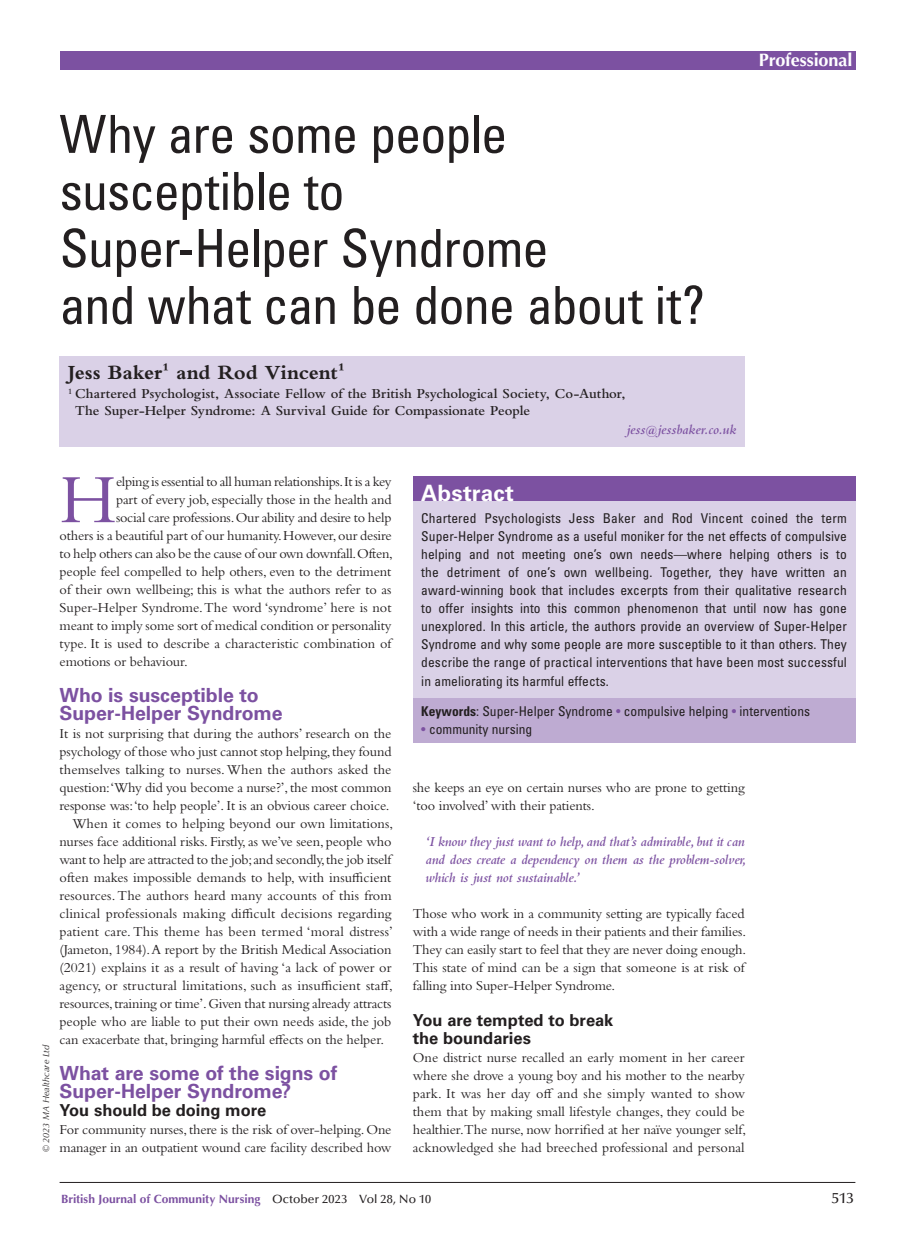
<style>
.page{position:relative;width:915px;height:1242px;background:#fff}
.page>*{position:absolute;margin:0;border:0;box-sizing:border-box;transform-origin:0 0}
.BJCN_body_text_1st{font:72.15px "Bembo Std";color:#7c51a1}
.BJCN_title{font:condensed 52.5px/57px "Univers LT Std";letter-spacing:-.02em;color:#231f20}
.BJCN_box_head{font:700 22.5px "Univers LT Std";letter-spacing:.005em;color:#fff}
.BJCN_author_name{font:700 21px "Bembo Std";letter-spacing:-.005em;color:#231f20}
.BJCN_head_A{font:700 19.5px/18px "Univers LT Std";letter-spacing:-.005em;color:#7c51a1}
.t1{font:700 18px "Optima LT Std";letter-spacing:-.005em;color:#fff}
.BJCN_head_B{font:700 16.5px/18px "Univers LT Std";letter-spacing:-.005em;color:#231f20}
.BJCN_head_B__no_space{font:700 16.5px "Univers LT Std";letter-spacing:-.005em;color:#231f20}
.t2{font:500 15px "Optima LT Std";color:#231f20}
.BJCN_body_no_indent{font:14.25px/18px "Bembo Std";letter-spacing:-.01em;color:#231f20;text-align:justify}
.BJCN_body_text{font:14.25px/18px "Bembo Std";letter-spacing:.005em;color:#231f20}
.BJCN_body_text_1st-2{font:14.25px "Bembo Std";letter-spacing:-.01em;color:#231f20}
.BJCN_author_detail{font:600 14.25px/16.5px "Bembo Std";color:#231f20}
.BJCN_quote{font:italic 600 14.25px/18px "Bembo Std";letter-spacing:-.01em;color:#7c51a1;text-align:justify}
.BJCN_author_email{font:italic 600 14.25px "Bembo Std";letter-spacing:.005em;color:#7c51a1}
.BCJN_box_keywords{font:condensed 13.5px/18px "Univers LT Std";color:#231f20;text-align:justify}
.t3{font:700 12px "Optima LT Std";color:#7c51a1}
.t4{font:italic 9px "Optima LT Std";letter-spacing:.005em;color:#231f20}
.s1{font-weight:700}
.s2{color:#7c51a1}
.s3{font-weight:500;color:#231f20}
</style>
<div class="page">
<hr style="left:60px;top:1182px;width:795px;height:1px;background:#231f20">
<div style="left:60px;top:51px;width:795px;height:18px;background:#7c51a1"></div>
<div style="left:60px;top:356px;width:684px;height:34px;background:#dad1e7"></div>
<div style="left:60px;top:380px;width:684px;height:44px;background:#dad1e7"></div>
<div style="left:60px;top:415px;width:684px;height:32px;background:#dad1e7"></div>
<div style="left:412px;top:476px;width:443px;height:267px;background:#dad1e7"></div>
<div style="left:412px;top:476px;width:443px;height:25px;background:#7c51a1"></div>
<div style="left:412px;top:698px;width:443px;height:45px;background:#beabd2"></div>
<p class="t1" style="left:758px;top:49px;width:95px">Professional</p>
<p class="BJCN_title" style="left:60px;top:105px;width:646px">Why are some people susceptible to<br>Super-Helper Syndrome<br>and what can be done about it?</p>
<p class="BJCN_author_name" style="left:68px;top:361px;width:278px">Jess Baker1 and Rod Vincent1</p>
<p class="BJCN_author_detail" style="left:75px;top:386px;width:552px;text-indent:-7px"><sup>1</sup> Chartered Psychologist, Associate Fellow of the British Psychological Society, Co-Author,<br>The Super-Helper Syndrome: A Survival Guide for Compassionate People</p>
<p class="BJCN_author_email" style="left:626px;top:421px;width:111px">jess@jessbaker.co.uk</p>
<p class="t4" style="left:41px;top:1152px;width:109px;rotate:-90deg">© 2023 MA Healthcare Ltd</p>
<p class="BJCN_body_text_1st" style="left:60px;top:457px;width:59px">H</p>
<p class="BJCN_body_text_1st-2" style="left:116px;top:473px;width:277px">elping is essential to all human relationships.It is a key</p>
<p class="BJCN_body_text_1st-2" style="left:116px;top:491px;width:277px">part of every job, especially those in the health and</p>
<p class="BJCN_body_text_1st-2" style="left:116px;top:509px;width:277px">social care professions. Our ability and desire to help</p>
<p class="BJCN_body_text_1st-2" style="left:60px;top:527px;width:333px">others is a beautiful part of our humanity. However, our desire</p>
<p class="BJCN_body_text_1st-2" style="left:60px;top:545px;width:335px">to help others can also be the cause of our own downfall. Often,</p>
<p class="BJCN_body_text_1st-2" style="left:60px;top:563px;width:333px">people feel compelled to help others, even to the detriment</p>
<p class="BJCN_body_text_1st-2" style="left:60px;top:581px;width:333px">of their own wellbeing; this is what the authors refer to as</p>
<p class="BJCN_body_text_1st-2" style="left:60px;top:599px;width:333px">Super-Helper Syndrome. The word ‘syndrome’ here is not</p>
<p class="BJCN_body_text_1st-2" style="left:60px;top:617px;width:333px">meant to imply some sort of medical condition or personality</p>
<p class="BJCN_body_text_1st-2" style="left:60px;top:635px;width:333px">type. It is used to describe a characteristic combination of</p>
<p class="BJCN_body_text_1st-2" style="left:60px;top:653px;width:130px">emotions or behaviour.</p>
<p class="BJCN_head_A" style="left:60px;top:686px;width:224px">Who is susceptible to<br>Super-Helper Syndrome</p>
<p class="BJCN_body_no_indent" style="left:60px;top:724px;width:333px">It is not surprising that during the authors’ research on the psychology of those who just cannot stop helping, they found themselves talking to nurses. When the authors asked the question:‘Why did you become a nurse?’, the most common response was:‘to help people’. It is an obvious career choice.</p>
<p class="BJCN_body_text" style="left:60px;top:814px;width:335px;text-indent:13px">When it comes to helping beyond our own limitations, nurses face additional risks. Firstly, as we’ve seen, people who want to help are attracted to the job; and secondly, the job itself often makes impossible demands to help, with insufficient resources. The authors heard many accounts of this from clinical professionals making difficult decisions regarding patient care. This theme has been termed ‘moral distress’ (Jameton, 1984). A report by the British Medical Association (2021) explains it as a result of having ‘a lack of power or agency, or structural limitations, such as insufficient staff, resources, training or time’. Given that nursing already attracts people who are liable to put their own needs aside, the job can exacerbate that, bringing harmful effects on the helper.</p>
<p class="BJCN_head_A" style="left:60px;top:1064px;width:279px">What are some of the signs of<br>Super-Helper Syndrome?</p>
<p class="BJCN_head_B__no_space" style="left:60px;top:1101px;width:208px">You should be doing more</p>
<p class="BJCN_body_no_indent" style="left:60px;top:1120px;width:333px">For community nurses, there is the risk of over-helping. One manager in an outpatient wound care facility described how</p>
<p class="BJCN_box_head" style="left:421px;top:480px;width:94px">Abstract</p>
<p class="BCJN_box_keywords" style="left:421px;top:509px;width:427px">Chartered Psychologists Jess Baker and Rod Vincent coined the term Super-Helper Syndrome as a useful moniker for the net effects of compulsive helping and not meeting one’s own needs—where helping others is to the detriment of one’s own wellbeing. Together, they have written an award-winning book that includes excerpts from their qualitative research to offer insights into this common phenomenon that until now has gone unexplored. In this article, the authors provide an overview of Super-Helper Syndrome and why some people are more susceptible to it than others. They describe the range of practical interventions that have been most successful in ameliorating its harmful effects.</p>
<p class="BCJN_box_keywords" style="left:421px;top:702px;width:390px"><span class="s1">Keywords</span>: Super-Helper Syndrome <span class="s2">•</span> compulsive helping <span class="s2">•</span> interventions</p>
<p class="BCJN_box_keywords" style="left:421px;top:720px;width:112px"><span class="s2">•</span> community nursing</p>
<p class="BJCN_body_no_indent" style="left:412px;top:778px;width:333px">she keeps an eye on certain nurses who are prone to getting ‘too involved’ with their patients.</p>
<p class="BJCN_quote" style="left:425px;top:832px;width:322px">‘I know they just want to help, and that’s admirable, but it can and does create a dependency on them as the problem-solver, which is just not sustainable.’</p>
<p class="BJCN_body_no_indent" style="left:412px;top:904px;width:335px">Those who work in a community setting are typically faced with a wide range of needs in their patients and their families.<br>They can easily start to feel that they are never doing enough.<br>This state of mind can be a sign that someone is at risk of falling into Super-Helper Syndrome.</p>
<p class="BJCN_head_B" style="left:412px;top:1011px;width:202px">You are tempted to break the boundaries</p>
<p class="BJCN_body_no_indent" style="left:412px;top:1048px;width:335px">One district nurse recalled an early moment in her career where she drove a young boy and his mother to the nearby park. It was her day off and she simply wanted to show them that by making small lifestyle changes, they could be healthier.The nurse, now horrified at her naïve younger self, acknowledged she had breeched professional and personal</p>
<p class="t3" style="left:61px;top:1192px;width:371px">British Journal of Community Nursing <span class="s3">October 2023 Vol 28, No 10</span></p>
<p class="t2" style="left:831px;top:1190px;width:24px">513</p>
</div>
